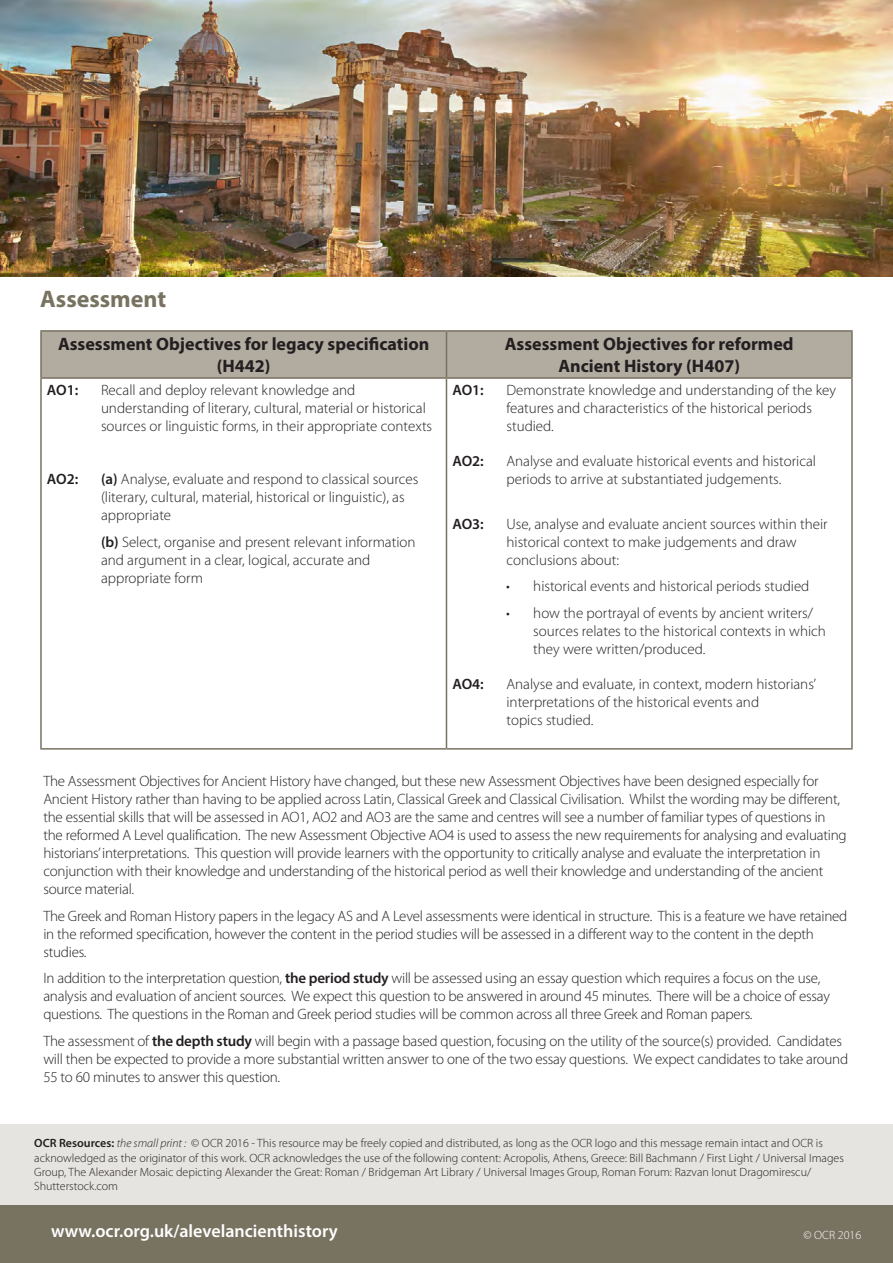
<style>
.page{position:relative;width:893px;height:1263px;background:#fff}
.page>*{position:absolute;margin:0;border:0;box-sizing:border-box;transform-origin:0 0}
.Main_heading{font:700 24px "Myriad Pro";color:#787261}
.Heading_3{font:700 18px/21.6px "Myriad Pro";color:#231f20;text-align:center}
.t1{font:600 18px "Myriad Pro";color:#fff}
.Body{font:300 15px/18px "Myriad Pro";letter-spacing:-.015em;color:#231f20}
.Body-2{font:600 15px "Myriad Pro";letter-spacing:-.01em;color:#231f20}
.SmallPrint_BoxTitle{font:300 12px/14.4px "Myriad Pro";color:#231f20}
.body{font:300 12px "Myriad Pro";color:#fff}
.s1{font-weight:600}
.s2{font-style:italic}
</style>
<div class="page">
<div style="left:42px;top:332px;width:809px;height:45px;background:#b1aba0"></div>
<hr style="left:40px;top:332px;width:2px;height:45px;background:#787261">
<hr style="left:40px;top:379px;width:2px;height:369px;background:#787261">
<hr style="left:40px;top:330px;width:406px;height:2px;background:#787261">
<hr style="left:40px;top:377px;width:406px;height:2px;background:#787261">
<hr style="left:40px;top:748px;width:406px;height:2px;background:#787261">
<hr style="left:446px;top:332px;width:1px;height:45px;background:#787261">
<hr style="left:446px;top:379px;width:1px;height:369px;background:#787261">
<hr style="left:446px;top:330px;width:407px;height:2px;background:#787261">
<hr style="left:851px;top:332px;width:2px;height:45px;background:#787261">
<hr style="left:851px;top:379px;width:2px;height:369px;background:#787261">
<hr style="left:446px;top:377px;width:407px;height:2px;background:#787261">
<hr style="left:446px;top:748px;width:407px;height:2px;background:#787261">
<div style="left:0;top:1124px;width:893px;height:93px;background:#e4e1dd"></div>
<div style="left:0;top:1205px;width:893px;height:58px;background:#787261"></div>
<img style="left:0;top:0;width:893px;height:276px">
<h1 class="Main_heading" style="left:40px;top:283px;width:128px">Assessment</h1>
<h3 class="Heading_3" style="left:58px;top:333px;width:373px">Assessment Objectives for legacy specification (H442)</h3>
<h3 class="Heading_3" style="left:505px;top:333px;width:290px">Assessment Objectives for reformed<br>Ancient History (H407)</h3>
<p class="Body-2" style="left:47px;top:381px;width:33px">AO1:</p>
<p class="Body" style="left:101px;top:381px;width:333px">Recall and deploy relevant knowledge and understanding of literary, cultural, material or historical sources or linguistic forms, in their appropriate contexts</p>
<p class="Body-2" style="left:47px;top:470px;width:33px">AO2:</p>
<p class="Body" style="left:101px;top:471px;width:319px"><span class="s1">(a)</span> Analyse, evaluate and respond to classical sources (literary, cultural, material, historical or linguistic), as appropriate</p>
<p class="Body" style="left:101px;top:533px;width:316px"><span class="s1">(b)</span> Select, organise and present relevant information and argument in a clear, logical, accurate and appropriate form</p>
<p class="Body-2" style="left:452px;top:381px;width:33px">AO1:</p>
<p class="Body" style="left:506px;top:381px;width:331px">Demonstrate knowledge and understanding of the key features and characteristics of the historical periods studied.</p>
<p class="Body-2" style="left:452px;top:452px;width:33px">AO2:</p>
<p class="Body" style="left:506px;top:453px;width:311px">Analyse and evaluate historical events and historical periods to arrive at substantiated judgements.</p>
<p class="Body-2" style="left:452px;top:514px;width:33px">AO3:</p>
<p class="Body" style="left:506px;top:515px;width:323px">Use, analyse and evaluate ancient sources within their historical context to make judgements and draw conclusions about:</p>
<p class="Body" style="left:506px;top:578px;width:305px">• historical events and historical periods studied</p>
<p class="Body" style="left:533px;top:604px;width:294px;text-indent:-27px">• how the portrayal of events by ancient writers/ sources relates to the historical contexts in which they were written/produced.</p>
<p class="Body-2" style="left:452px;top:674px;width:33px">AO4:</p>
<p class="Body" style="left:506px;top:675px;width:311px">Analyse and evaluate, in context, modern historians’ interpretations of the historical events and<br>topics studied.</p>
<p class="Body" style="left:43px;top:772px;width:805px">The Assessment Objectives for Ancient History have changed, but these new Assessment Objectives have been designed especially for Ancient History rather than having to be applied across Latin, Classical Greek and Classical Civilisation. Whilst the wording may be different, the essential skills that will be assessed in AO1, AO2 and AO3 are the same and centres will see a number of familiar types of questions in the reformed A Level qualification. The new Assessment Objective AO4 is used to assess the new requirements for analysing and evaluating historians’ interpretations. This question will provide learners with the opportunity to critically analyse and evaluate the interpretation in conjunction with their knowledge and understanding of the historical period as well their knowledge and understanding of the ancient source material.</p>
<p class="Body" style="left:43px;top:907px;width:805px">The Greek and Roman History papers in the legacy AS and A Level assessments were identical in structure. This is a feature we have retained in the reformed specification, however the content in the period studies will be assessed in a different way to the content in the depth studies.</p>
<p class="Body" style="left:43px;top:969px;width:788px">In addition to the interpretation question, <span class="s1">the period study</span> will be assessed using an essay question which requires a focus on the use, analysis and evaluation of ancient sources. We expect this question to be answered in around 45 minutes. There will be a choice of essay questions. The questions in the Roman and Greek period studies will be common across all three Greek and Roman papers.</p>
<p class="Body" style="left:43px;top:1032px;width:806px">The assessment of <span class="s1">the depth study</span> will begin with a passage based question, focusing on the utility of the source(s) provided. Candidates will then be expected to provide a more substantial written answer to one of the two essay questions. We expect candidates to take around<br>55 to 60 minutes to answer this question.</p>
<p class="SmallPrint_BoxTitle" style="left:34px;top:1136px;width:811px"><span class="s1">OCR Resources:</span> <span class="s2">the small print :</span> © OCR 2016 - This resource may be freely copied and distributed, as long as the OCR logo and this message remain intact and OCR is acknowledged as the originator of this work. OCR acknowledges the use of the following content: Acropolis, Athens, Greece: Bill Bachmann / First Light / Universal Images Group, The Alexander Mosaic depicting Alexander the Great: Roman / Bridgeman Art Library / Universal Images Group, Roman Forum: Razvan Ionut Dragomirescu/ Shutterstock.com</p>
<p class="t1" style="left:51px;top:1220px;width:288px">www.ocr.org.uk/alevelancienthistory</p>
<h4 class="body" style="left:803px;top:1228px;width:59px">© OCR 2016</h4>
</div>
